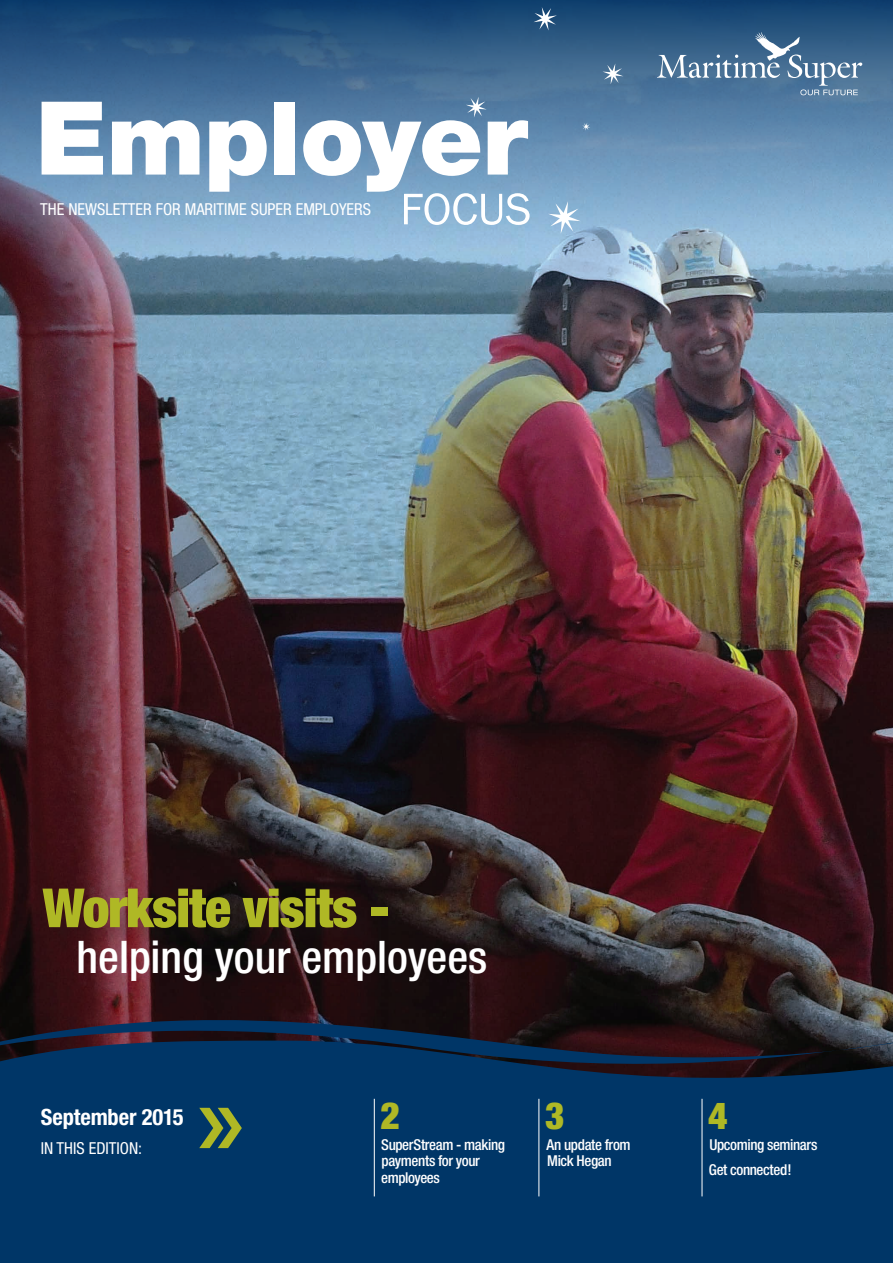
<style>
.page{position:relative;width:893px;height:1263px;background:#fff}
.page>*{position:absolute;margin:0;border:0;box-sizing:border-box;transform-origin:0 0}
.t1{font:900 102px "Helvetica Neue";letter-spacing:-.01em;color:#fff}
.t2{font:900 condensed 54px "Helvetica Neue";letter-spacing:-.02em;color:#afb825}
.t3{font:500 condensed 45px "Helvetica Neue";color:#fff}
.t4{font:900 condensed 37.5px "Helvetica Neue";color:#afb825}
.t5{font:700 condensed 22.5px "Helvetica Neue";letter-spacing:-.005em;color:#fff}
.t6{font:condensed 16.5px "Helvetica Neue";color:#fff}
.t7{font:500 condensed 15px/16.5px "Helvetica Neue";letter-spacing:-.025em;color:#fff}
</style>
<div class="page">
<img style="left:0;top:255px;width:893px;height:733px">
<svg style="left:0;top:988px;width:893px;height:275px;background:#092f55"></svg>
<svg style="left:0;top:0;width:893px;height:255px;background:#5a81a7"></svg>
<svg style="left:657px;top:32px;width:205px;height:63px;background:#577b9d"></svg>
<svg style="left:533px;top:7px;width:24px;height:24px"></svg>
<svg style="left:602px;top:64px;width:21px;height:20px"></svg>
<svg style="left:466px;top:97px;width:21px;height:21px"></svg>
<svg style="left:548px;top:201px;width:33px;height:33px"></svg>
<svg style="left:582px;top:123px;width:8px;height:8px"></svg>
<hr style="left:538px;top:1099px;width:1px;height:97px;background:#fff">
<hr style="left:702px;top:1099px;width:1px;height:97px;background:#fff">
<svg style="left:404px;top:193px;width:126px;height:32px"></svg>
<svg style="left:199px;top:1108px;width:43px;height:40px;background:#537447"></svg>
<hr style="left:374px;top:1099px;width:1px;height:97px;background:#fff">
<div style="left:46px;top:891px;width:360px;height:55px;background:#231f20;opacity:.2"></div>
<h1 class="t1" style="left:36px;top:77px;width:493px">Employer</h1>
<p class="t6" style="left:40px;top:200px;width:332px">THE NEWSLETTER FOR MARITIME SUPER EMPLOYERS</p>
<h2 class="t2" style="left:43px;top:875px;width:348px">Worksite visits -</h2>
<h3 class="t3" style="left:77px;top:930px;width:412px">helping your employees</h3>
<h3 class="t4" style="left:381px;top:1092px;width:21px">2</h3>
<h3 class="t4" style="left:545px;top:1092px;width:21px">3</h3>
<h3 class="t4" style="left:708px;top:1092px;width:21px">4</h3>
<h3 class="t5" style="left:41px;top:1104px;width:144px">September 2015</h3>
<p class="t6" style="left:41px;top:1139px;width:103px">IN THIS EDITION:</p>
<p class="t7" style="left:381px;top:1136px;width:125px">SuperStream - making payments for your employees</p>
<p class="t7" style="left:547px;top:1136px;width:86px">An update from<br>Mick Hegan</p>
<p class="t7" style="left:709px;top:1132px;width:110px;line-height:25px">Upcoming seminars<br>Get connected!</p>
</div>
